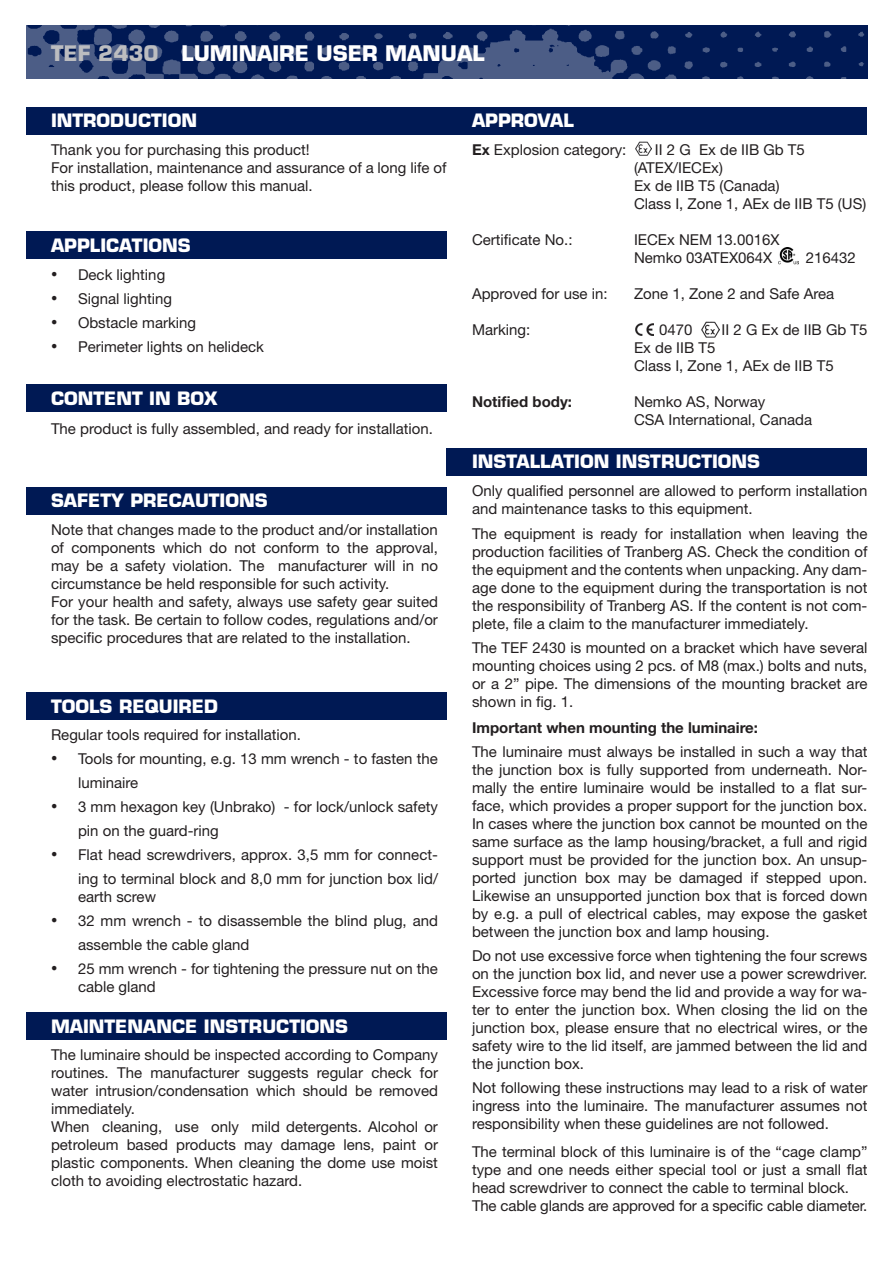
<style>
.page{position:relative;width:893px;height:1263px;background:#fff}
.page>*{position:absolute;margin:0;border:0;box-sizing:border-box;transform-origin:0 0}
.t1{font:700 21px "Eurostile LT Std";color:#fff}
.t2{font:700 18px "Eurostile LT Std";color:#fff}
.Brødtekst{font:15px/18px "Helvetica Neue LT";color:#231f20;text-align:justify}
.t3{font:700 15px "Helvetica Neue LT";color:#231f20}
.s1{color:#bcbdc0}
.s2{font-family:"Times New Roman";font-size:18px}
.s3{font-weight:700}
</style>
<div class="page">
<img style="left:26px;top:26px;width:842px;height:53px">
<div style="left:26px;top:107px;width:420px;height:27px;background:#001954"></div>
<div style="left:26px;top:385px;width:420px;height:27px;background:#001954"></div>
<div style="left:26px;top:487px;width:420px;height:27px;background:#001954"></div>
<div style="left:26px;top:692px;width:420px;height:28px;background:#001954"></div>
<div style="left:26px;top:1012px;width:420px;height:27px;background:#001954"></div>
<div style="left:446px;top:448px;width:421px;height:27px;background:#001954"></div>
<div style="left:26px;top:232px;width:420px;height:27px;background:#001954"></div>
<div style="left:446px;top:107px;width:421px;height:27px;background:#001954"></div>
<img style="left:635px;top:142px;width:16px;height:14px">
<img style="left:701px;top:322px;width:19px;height:15px">
<img style="left:635px;top:324px;width:18px;height:12px">
<img style="left:779px;top:248px;width:19px;height:16px">
<p class="t1" style="left:51px;top:41px;width:435px"><span class="s1">TEF 2430</span> LUMINAIRE USER MANUAL</p>
<p class="t2" style="left:51px;top:110px;width:148px">INTRODUCTION</p>
<p class="Brødtekst" style="left:51px;top:140px;width:260px">Thank you for purchasing this product!</p>
<p class="Brødtekst" style="left:51px;top:158px;width:397px">For installation, maintenance and assurance of a long life of this product, please follow this manual.</p>
<p class="t2" style="left:51px;top:234px;width:141px">APPLICATIONS</p>
<p class="Brødtekst" style="left:51px;top:265px;width:116px"><span class="s2">•</span> Deck lighting</p>
<p class="Brødtekst" style="left:51px;top:289px;width:123px"><span class="s2">•</span> Signal lighting</p>
<p class="Brødtekst" style="left:51px;top:313px;width:147px"><span class="s2">•</span> Obstacle marking</p>
<p class="Brødtekst" style="left:51px;top:337px;width:214px"><span class="s2">•</span> Perimeter lights on helideck</p>
<p class="t2" style="left:51px;top:387px;width:168px">CONTENT IN BOX</p>
<p class="Brødtekst" style="left:51px;top:419px;width:384px">The product is fully assembled, and ready for installation.</p>
<p class="t2" style="left:51px;top:489px;width:218px">SAFETY PRECAUTIONS</p>
<p class="Brødtekst" style="left:51px;top:520px;width:388px">Note that changes made to the product and/or installation of components which do not conform to the approval, may be a safety violation. The manufacturer will in no circumstance be held responsible for such activity.</p>
<p class="Brødtekst" style="left:51px;top:592px;width:388px">For your health and safety, always use safety gear suited for the task. Be certain to follow codes, regulations and/or specific procedures that are related to the installation.</p>
<p class="t2" style="left:51px;top:695px;width:169px">TOOLS REQUIRED</p>
<p class="Brødtekst" style="left:51px;top:726px;width:252px">Regular tools required for installation.</p>
<p class="Brødtekst" style="left:78px;top:747px;width:361px;line-height:24px;text-indent:-27px"><span class="s2">•</span> Tools for mounting, e.g. 13 mm wrench - to fasten the luminaire</p>
<p class="Brødtekst" style="left:78px;top:795px;width:361px;line-height:24px;text-indent:-27px"><span class="s2">•</span> 3 mm hexagon key (Unbrako) - for lock/unlock safety pin on the guard-ring</p>
<p class="Brødtekst" style="left:51px;top:843px;width:388px;line-height:24px;text-align:right"><span class="s2">•</span> Flat head screwdrivers, approx. 3,5 mm for connect&shy;ing to terminal block and 8,0 mm for junction box lid/</p>
<p class="Brødtekst" style="left:78px;top:888px;width:80px">earth screw</p>
<p class="Brødtekst" style="left:78px;top:909px;width:361px;line-height:24px;text-indent:-27px"><span class="s2">•</span> 32 mm wrench - to disassemble the blind plug, and assemble the cable gland</p>
<p class="Brødtekst" style="left:78px;top:960px;width:361px;text-indent:-27px"><span class="s2">•</span> 25 mm wrench - for tightening the pressure nut on the cable gland</p>
<p class="t2" style="left:51px;top:1015px;width:299px">MAINTENANCE INSTRUCTIONS</p>
<p class="Brødtekst" style="left:51px;top:1045px;width:388px">The luminaire should be inspected according to Company routines. The manufacturer suggests regular check for water intrusion/condensation which should be removed immediately.</p>
<p class="Brødtekst" style="left:51px;top:1117px;width:388px">When cleaning, use only mild detergents. Alcohol or petroleum based products may damage lens, paint or plastic components. When cleaning the dome use moist cloth to avoiding electrostatic hazard.</p>
<p class="t2" style="left:472px;top:110px;width:103px">APPROVAL</p>
<p class="Brødtekst" style="left:472px;top:140px;width:156px"><span class="s3">Ex</span> Explosion category:</p>
<p class="Brødtekst" style="left:634px;top:140px;width:172px;text-align:left;text-indent:21px">II 2 G Ex de IIB Gb T5 (ATEX/IECEx)<br>Ex de IIB T5 (Canada)</p>
<p class="Brødtekst" style="left:634px;top:194px;width:234px">Class I, Zone 1, AEx de IIB T5 (US)</p>
<p class="Brødtekst" style="left:472px;top:230px;width:102px">Certificate No.:</p>
<p class="Brødtekst" style="left:634px;top:230px;width:147px">IECEx NEM 13.0016X<br>Nemko 03ATEX064X</p>
<p class="Brødtekst" style="left:806px;top:248px;width:52px">216432</p>
<p class="Brødtekst" style="left:472px;top:284px;width:137px">Approved for use in:</p>
<p class="Brødtekst" style="left:634px;top:284px;width:202px">Zone 1, Zone 2 and Safe Area</p>
<p class="Brødtekst" style="left:472px;top:320px;width:60px">Marking:</p>
<p class="Brødtekst" style="left:659px;top:320px;width:35px">0470</p>
<p class="Brødtekst" style="left:722px;top:320px;width:147px">II 2 G Ex de IIB Gb T5</p>
<p class="Brødtekst" style="left:634px;top:338px;width:83px">Ex de IIB T5</p>
<p class="Brødtekst" style="left:634px;top:356px;width:201px">Class I, Zone 1, AEx de IIB T5</p>
<p class="t3" style="left:472px;top:392px;width:101px">Notified body:</p>
<p class="Brødtekst" style="left:634px;top:392px;width:180px">Nemko AS, Norway<br>CSA International, Canada</p>
<p class="t2" style="left:472px;top:451px;width:290px">INSTALLATION INSTRUCTIONS</p>
<p class="Brødtekst" style="left:472px;top:481px;width:397px">Only qualified personnel are allowed to perform installation and maintenance tasks to this equipment.</p>
<p class="Brødtekst" style="left:472px;top:525px;width:397px">The equipment is ready for installation when leaving the production facilities of Tranberg AS. Check the condition of the equipment and the contents when unpacking. Any dam&shy;age done to the equipment during the transportation is not the responsibility of Tranberg AS. If the content is not com&shy;plete, file a claim to the manufacturer immediately.</p>
<p class="Brødtekst" style="left:472px;top:639px;width:397px">The TEF 2430 is mounted on a bracket which have several mounting choices using 2 pcs. of M8 (max.) bolts and nuts, or a 2” pipe. The dimensions of the mounting bracket are shown in fig. 1.</p>
<p class="t3" style="left:472px;top:718px;width:288px">Important when mounting the luminaire:</p>
<p class="Brødtekst" style="left:472px;top:742px;width:397px">The luminaire must always be installed in such a way that the junction box is fully supported from underneath. Nor&shy;mally the entire luminaire would be installed to a flat sur&shy;face, which provides a proper support for the junction box.<br>In cases where the junction box cannot be mounted on the same surface as the lamp housing/bracket, a full and rigid support must be provided for the junction box. An unsup&shy;ported junction box may be damaged if stepped upon.<br>Likewise an unsupported junction box that is forced down by e.g. a pull of electrical cables, may expose the gasket between the junction box and lamp housing.</p>
<p class="Brødtekst" style="left:472px;top:946px;width:397px">Do not use excessive force when tightening the four screws on the junction box lid, and never use a power screwdriver.<br>Excessive force may bend the lid and provide a way for wa&shy;ter to enter the junction box. When closing the lid on the junction box, please ensure that no electrical wires, or the safety wire to the lid itself, are jammed between the lid and the junction box.</p>
<p class="Brødtekst" style="left:472px;top:1078px;width:397px">Not following these instructions may lead to a risk of water ingress into the luminaire. The manufacturer assumes not responsibility when these guidelines are not followed.</p>
<p class="Brødtekst" style="left:472px;top:1143px;width:397px">The terminal block of this luminaire is of the “cage clamp” type and one needs either special tool or just a small flat head screwdriver to connect the cable to terminal block.</p>
<p class="Brødtekst" style="left:472px;top:1197px;width:397px">The cable glands are approved for a specific cable diameter.</p>
</div>
